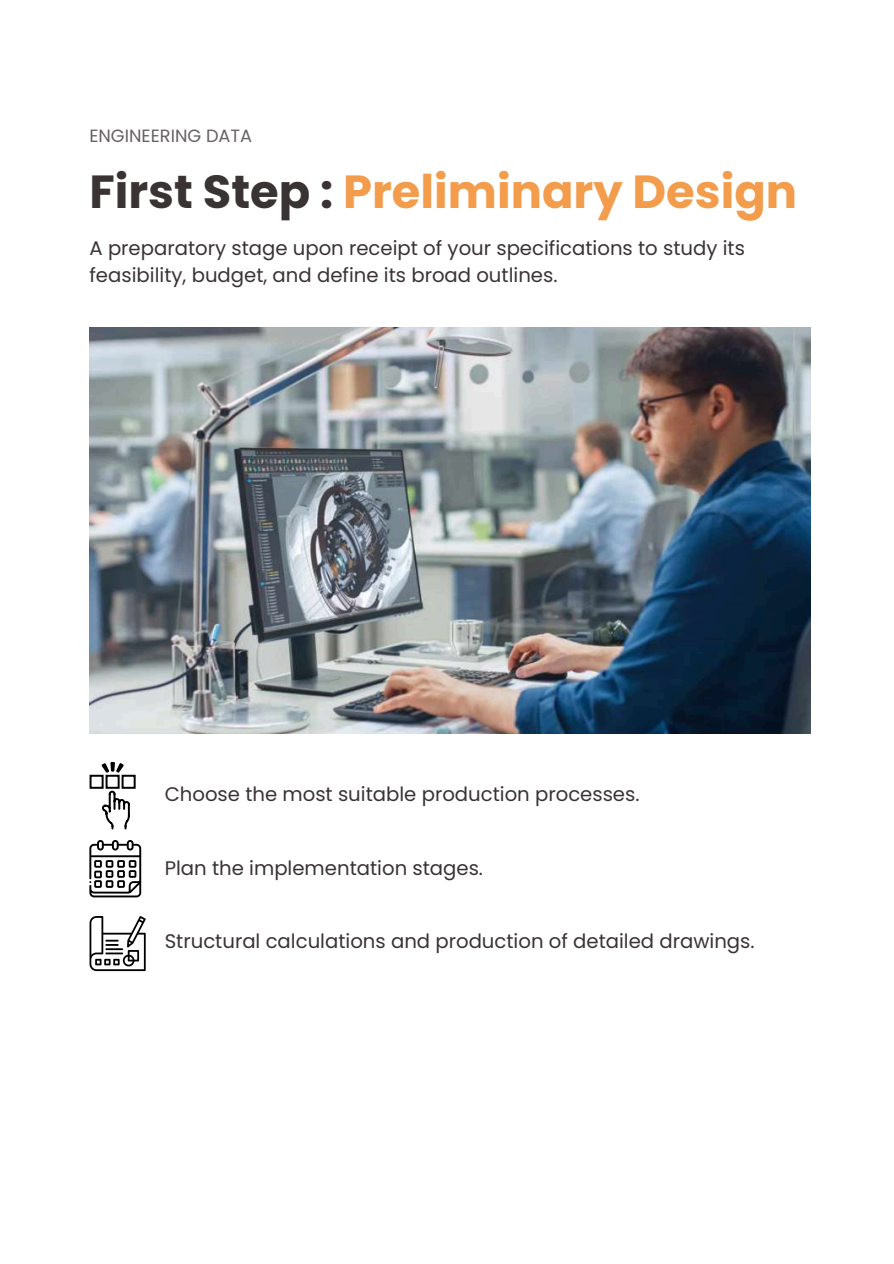
<style>
.page{position:relative;width:894px;height:1264px;background:#fff}
.page>*{position:absolute;margin:0;border:0;box-sizing:border-box;transform-origin:0 0}
.t1{font:700 46.35px "Poppins";color:#f29c4c}
.t2{font:19.65px/27px "Poppins";color:#3a3334}
.t3{font:17.7px "Poppins";color:#676365}
.s1{color:#3a3334}
</style>
<div class="page">
<img style="left:89px;top:328px;width:721px;height:405px">
<div style="left:89px;top:774px;width:15px;height:14px;border:2px solid #000"></div>
<div style="left:106px;top:774px;width:14px;height:14px;border:2px solid #000"></div>
<div style="left:122px;top:774px;width:14px;height:14px;border:2px solid #000"></div>
<svg style="left:101px;top:762px;width:23px;height:11px"></svg>
<svg style="left:102px;top:790px;width:28px;height:39px"></svg>
<svg style="left:89px;top:840px;width:52px;height:57px"></svg>
<svg style="left:89px;top:916px;width:57px;height:55px"></svg>
<p class="t3" style="left:89px;top:124px;width:164px">ENGINEERING DATA</p>
<h1 class="t1" style="left:89px;top:159px;width:709px"><span class="s1">First Step :</span> Preliminary Design</h1>
<p class="t2" style="left:89px;top:235px;width:656px">A preparatory stage upon receipt of your specifications to study its feasibility, budget, and define its broad outlines.</p>
<p class="t2" style="left:165px;top:780px;width:476px">Choose the most suitable production processes.</p>
<p class="t2" style="left:165px;top:854px;width:320px">Plan the implementation stages.</p>
<p class="t2" style="left:165px;top:927px;width:591px">Structural calculations and production of detailed drawings.</p>
</div>
